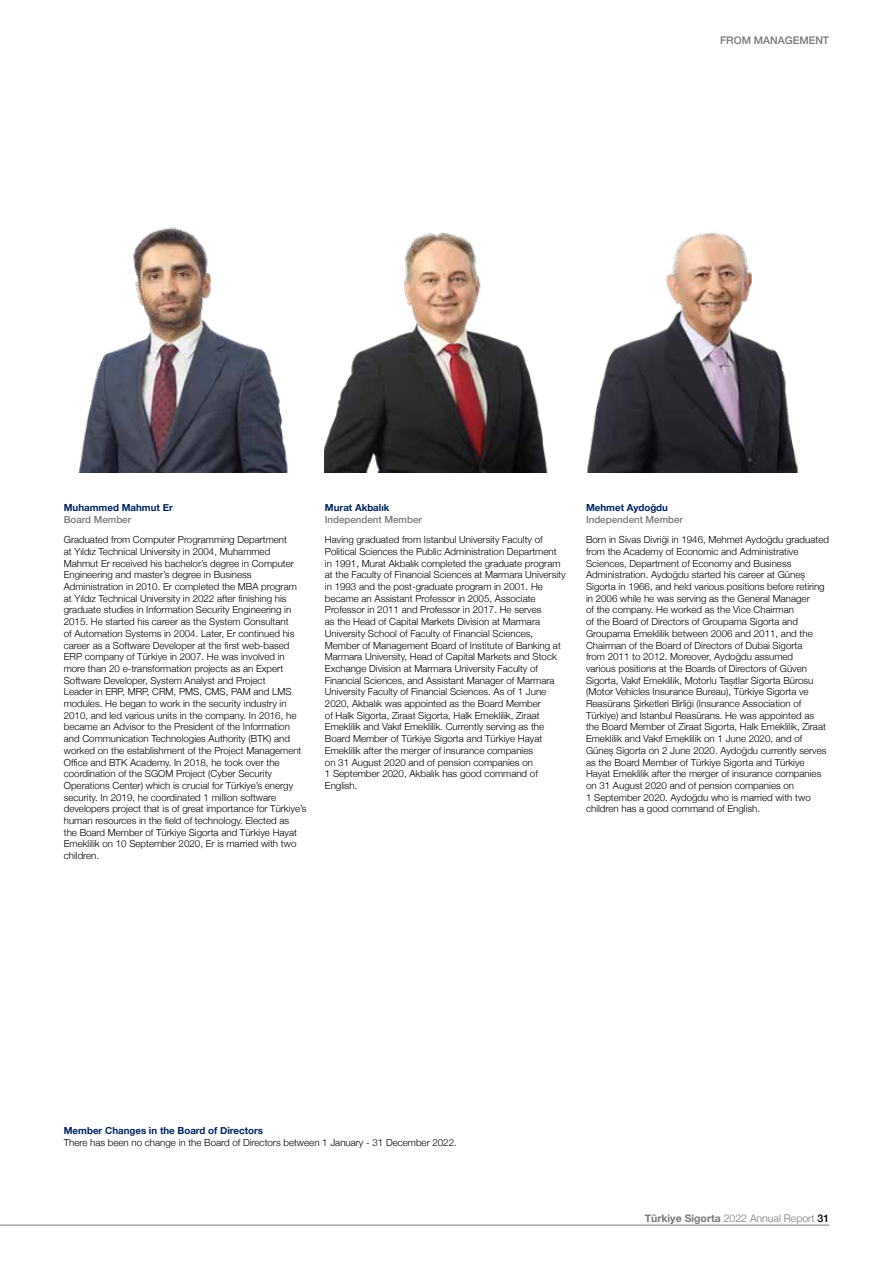
<style>
.page{position:relative;width:893px;height:1263px;background:#fff}
.page>*{position:absolute;margin:0;border:0;box-sizing:border-box;transform-origin:0 0}
.t1{font:300 10.5px "Helvetica Neue";color:#77787b}
.t2{font:500 10.5px "Helvetica Neue";color:#77787b}
.t3{font:300 9.75px/11.7px "Helvetica Neue";color:#000}
.t4{font:700 9.75px "Helvetica Neue";color:#002360}
.t5{font:500 9.75px "Helvetica Neue";color:#77787b}
.s1{font-weight:700}
.s2{font-weight:500;color:#000}
</style>
<div class="page">
<img style="left:78px;top:227px;width:210px;height:245px">
<img style="left:324px;top:232px;width:224px;height:240px">
<img style="left:587px;top:232px;width:212px;height:240px">
<hr style="left:0;top:1225px;width:829px;height:1px;background:#77787b">
<p class="t2" style="left:720px;top:32px;width:111px">FROM MANAGEMENT</p>
<p class="t4" style="left:64px;top:500px;width:111px">Muhammed Mahmut Er</p>
<p class="t5" style="left:64px;top:512px;width:69px">Board Member</p>
<p class="t3" style="left:64px;top:533px;width:244px">Graduated from Computer Programming Department<br>at Yıldız Technical University in 2004, Muhammed Mahmut Er received his bachelor’s degree in Computer Engineering and master’s degree in Business Administration in 2010. Er completed the MBA program at Yıldız Technical University in 2022 after finishing his graduate studies in Information Security Engineering in 2015. He started his career as the System Consultant<br>of Automation Systems in 2004. Later, Er continued his career as a Software Developer at the first web-based ERP company of Türkiye in 2007. He was involved in more than 20 e-transformation projects as an Expert Software Developer, System Analyst and Project<br>Leader in ERP, MRP, CRM, PMS, CMS, PAM and LMS modules. He began to work in the security industry in 2010, and led various units in the company. In 2016, he became an Advisor to the President of the Information and Communication Technologies Authority (BTK) and worked on the establishment of the Project Management Office and BTK Academy. In 2018, he took over the coordination of the SGOM Project (Cyber Security Operations Center) which is crucial for Türkiye’s energy security. In 2019, he coordinated 1 million software developers project that is of great importance for Türkiye’s human resources in the field of technology. Elected as<br>the Board Member of Türkiye Sigorta and Türkiye Hayat Emeklilik on 10 September 2020, Er is married with two children.</p>
<p class="t4" style="left:325px;top:500px;width:66px">Murat Akbalık</p>
<p class="t5" style="left:325px;top:512px;width:98px">Independent Member</p>
<p class="t3" style="left:325px;top:533px;width:242px">Having graduated from Istanbul University Faculty of Political Sciences the Public Administration Department in 1991, Murat Akbalık completed the graduate program at the Faculty of Financial Sciences at Marmara University in 1993 and the post-graduate program in 2001. He became an Assistant Professor in 2005, Associate Professor in 2011 and Professor in 2017. He serves<br>as the Head of Capital Markets Division at Marmara University School of Faculty of Financial Sciences, Member of Management Board of Institute of Banking at Marmara University, Head of Capital Markets and Stock Exchange Division at Marmara University Faculty of Financial Sciences, and Assistant Manager of Marmara University Faculty of Financial Sciences. As of 1 June 2020, Akbalık was appointed as the Board Member<br>of Halk Sigorta, Ziraat Sigorta, Halk Emeklilik, Ziraat Emeklilik and Vakıf Emeklilik. Currently serving as the Board Member of Türkiye Sigorta and Türkiye Hayat Emeklilik after the merger of insurance companies<br>on 31 August 2020 and of pension companies on<br>1 September 2020, Akbalık has good command of English.</p>
<p class="t4" style="left:586px;top:500px;width:83px">Mehmet Aydoğdu</p>
<p class="t5" style="left:586px;top:512px;width:98px">Independent Member</p>
<p class="t3" style="left:586px;top:533px;width:244px">Born in Sivas Divriği in 1946, Mehmet Aydoğdu graduated from the Academy of Economic and Administrative Sciences, Department of Economy and Business Administration. Aydoğdu started his career at Güneş Sigorta in 1966, and held various positions before retiring in 2006 while he was serving as the General Manager<br>of the company. He worked as the Vice Chairman<br>of the Board of Directors of Groupama Sigorta and Groupama Emeklilik between 2006 and 2011, and the Chairman of the Board of Directors of Dubai Sigorta<br>from 2011 to 2012. Moreover, Aydoğdu assumed<br>various positions at the Boards of Directors of Güven Sigorta, Vakıf Emeklilik, Motorlu Taşıtlar Sigorta Bürosu (Motor Vehicles Insurance Bureau), Türkiye Sigorta ve Reasürans Şirketleri Birliği (Insurance Association of Türkiye) and Istanbul Reasürans. He was appointed as the Board Member of Ziraat Sigorta, Halk Emeklilik, Ziraat Emeklilik and Vakıf Emeklilik on 1 June 2020, and of Güneş Sigorta on 2 June 2020. Aydoğdu currently serves as the Board Member of Türkiye Sigorta and Türkiye Hayat Emeklilik after the merger of insurance companies on 31 August 2020 and of pension companies on<br>1 September 2020. Aydoğdu who is married with two children has a good command of English.</p>
<p class="t4" style="left:64px;top:1123px;width:201px">Member Changes in the Board of Directors</p>
<p class="t3" style="left:64px;top:1136px;width:395px">There has been no change in the Board of Directors between 1 January - 31 December 2022.</p>
<p class="t1" style="left:645px;top:1210px;width:186px"><span class="s1">Türkiye Sigorta</span> 2022 Annual Report <span class="s2">31</span></p>
</div>
